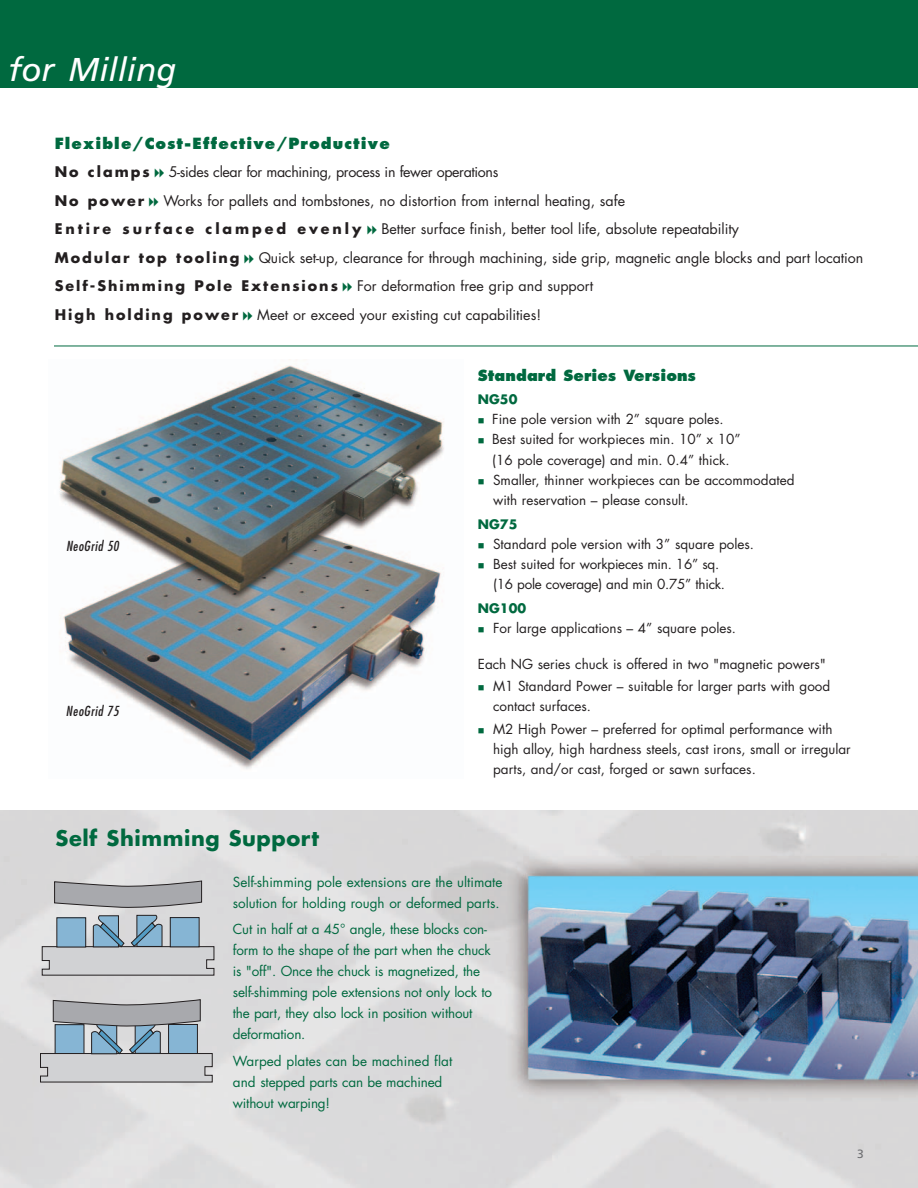
<style>
.page{position:relative;width:918px;height:1188px;background:#fff}
.page>*{position:absolute;margin:0;border:0;box-sizing:border-box;transform-origin:0 0}
.t1{font:italic 33px "Frutiger";color:#fff}
.t2{font:700 21px "Futura";letter-spacing:.025em;color:#00693f}
.t3{font:800 15px "Futura";letter-spacing:.075em;color:#00693f}
.t4{font:800 15px "Futura";letter-spacing:.01em;color:#00693f}
.t5{font:14.25px "Futura";color:#231f20}
.t6{font:700 14.25px "Futura";letter-spacing:.135em;color:#231f20}
.t7{font:14.25px "Futura";letter-spacing:-.025em;color:#231f20}
.t8{font:700 14.25px "Futura";letter-spacing:.205em;color:#231f20}
.t9{font:13.5px/20.2px "Futura";color:#231f20}
.t10{font:13.5px/21px "Futura";letter-spacing:-.01em;color:#00693f}
.t11{font:italic condensed 13.5px "Futura";color:#231f20}
.t12{font:700 12.75px "Futura";letter-spacing:.005em;color:#00693f}
.t13{font:12px "Frutiger";color:#6d6e71}
</style>
<div class="page">
<img style="left:0;top:811px;width:918px;height:377px">
<div style="left:0;top:0;width:918px;height:88px;background:#00693f"></div>
<svg style="left:54px;top:881px;width:148px;height:27px"></svg>
<svg style="left:42px;top:915px;width:172px;height:61px"></svg>
<svg style="left:40px;top:1000px;width:173px;height:82px"></svg>
<hr style="left:54px;top:346px;width:864px;height:1px;background:#00693f">
<img style="left:59px;top:359px;width:385px;height:410px">
<h1 class="t1" style="left:9px;top:56px;width:169px">for Milling</h1>
<p class="t3" style="left:55px;top:136px;width:337px">Flexible/Cost-Effective/Productive</p>
<p class="t6" style="left:55px;top:165px;width:97px">No clamps</p>
<p class="t7" style="left:169px;top:165px;width:331px">5-sides clear for machining, process in fewer operations</p>
<p class="t6" style="left:55px;top:194px;width:91px">No power</p>
<p class="t5" style="left:163px;top:194px;width:463px">Works for pallets and tombstones, no distortion from internal heating, safe</p>
<p class="t8" style="left:55px;top:222px;width:308px">Entire surface clamped evenly</p>
<p class="t5" style="left:381px;top:222px;width:359px">Better surface finish, better tool life, absolute repeatability</p>
<p class="t6" style="left:55px;top:251px;width:186px">Modular top tooling</p>
<p class="t5" style="left:259px;top:251px;width:606px">Quick set-up, clearance for through machining, side grip, magnetic angle blocks and part location</p>
<p class="t6" style="left:55px;top:279px;width:285px">Self-Shimming Pole Extensions</p>
<p class="t5" style="left:357px;top:279px;width:238px">For deformation free grip and support</p>
<p class="t6" style="left:55px;top:308px;width:185px">High holding power</p>
<p class="t5" style="left:257px;top:308px;width:285px">Meet or exceed your existing cut capabilities!</p>
<p class="t11" style="left:66px;top:540px;width:57px">NeoGrid 50</p>
<p class="t11" style="left:66px;top:705px;width:57px">NeoGrid 75</p>
<h2 class="t2" style="left:56px;top:829px;width:265px">Self Shimming Support</h2>
<p class="t4" style="left:478px;top:369px;width:220px">Standard Series Versions</p>
<p class="t12" style="left:478px;top:393px;width:41px">NG50</p>
<p class="t9" style="left:492px;top:410px;width:304px">Fine pole version with 2” square poles.<br>Best suited for workpieces min. 10” x 10”<br>(16 pole coverage) and min. 0.4” thick.<br>Smaller, thinner workpieces can be accommodated with reservation – please consult.</p>
<p class="t12" style="left:478px;top:518px;width:41px">NG75</p>
<p class="t9" style="left:493px;top:535px;width:262px">Standard pole version with 3” square poles.<br>Best suited for workpieces min. 16” sq.<br>(16 pole coverage) and min 0.75” thick.</p>
<p class="t12" style="left:478px;top:602px;width:50px">NG100</p>
<p class="t9" style="left:493px;top:619px;width:244px">For large applications – 4” square poles.</p>
<p class="t9" style="left:493px;top:654px;width:339px;line-height:22.4px;text-indent:-15px">Each NG series chuck is offered in two "magnetic powers"<br>M1 Standard Power – suitable for larger parts with good</p>
<p class="t9" style="left:493px;top:696px;width:341px;line-height:22.4px">contact surfaces.<br>M2 High Power – preferred for optimal performance with</p>
<p class="t9" style="left:493px;top:740px;width:359px">high alloy, high hardness steels, cast irons, small or irregular parts, and/or cast, forged or sawn surfaces.</p>
<p class="t10" style="left:233px;top:872px;width:271px">Self-shimming pole extensions are the ultimate solution for holding rough or deformed parts.</p>
<p class="t10" style="left:233px;top:920px;width:261px">Cut in half at a 45° angle, these blocks con&shy;form to the shape of the part when the chuck is "off". Once the chuck is magnetized, the self-shimming pole extensions not only lock to the part, they also lock in position without deformation.</p>
<p class="t10" style="left:233px;top:1051px;width:221px">Warped plates can be machined flat and stepped parts can be machined without warping!</p>
<p class="t13" style="left:857px;top:1149px;width:8px">3</p>
</div>
